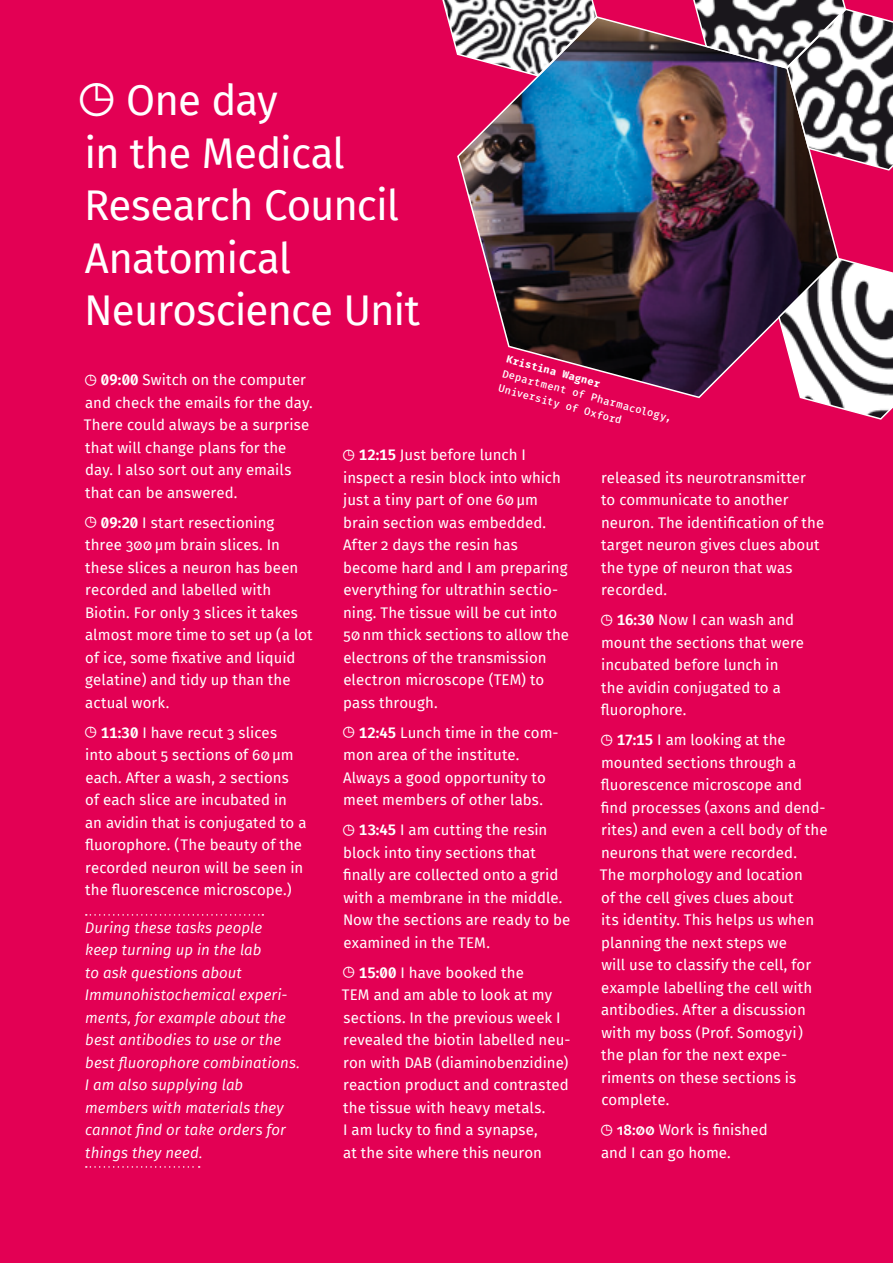
<style>
.page{position:relative;width:893px;height:1263px;background:#e30054}
.page>*{position:absolute;margin:0;border:0;box-sizing:border-box;transform-origin:0 0}
.t1{font:42px/52.5px "Fira Sans";letter-spacing:-.025em;color:#fff}
.t2{font:15px/22.5px "Fira Sans";letter-spacing:.005em;color:#fff}
.t3{font:italic 15px/22.5px "Fira Sans";letter-spacing:.005em;color:#fff}
.t4{font:500 10.5px/15px "Fira Mono";color:#fff}
.t5{font:700 10.5px "Fira Mono";color:#fff}
.s1{font-family:"STIX General";font-size:45px}
.s2{font-family:"STIX General"}
.s3{font-weight:600}
.s4{font-weight:500}
</style>
<div class="page">
<svg style="left:86px;top:914px;width:177px;height:2px"></svg>
<svg style="left:86px;top:1166px;width:114px;height:2px"></svg>
<img style="left:457px;top:16px;width:382px;height:383px">
<svg style="left:777px;top:257px;width:116px;height:163px"></svg>
<svg style="left:683px;top:0;width:210px;height:171px;background:#7f6273"></svg>
<svg style="left:442px;top:0;width:156px;height:77px;background:#9d8193"></svg>
<h1 class="t1" style="left:78px;top:74px;width:344px"><span class="s1">◷</span> One day<br>in the Medical<br>Research Council<br>Anatomical<br>Neuroscience Unit</h1>
<p class="t2" style="left:84px;top:369px;width:230px"><span class="s2">◷</span> <span class="s3">09:00</span> Switch on the computer and check the emails for the day.<br>There could always be a surprise that will change plans for the day. I also sort out any emails that can be answered.</p>
<p class="t2" style="left:85px;top:511px;width:230px"><span class="s2">◷</span> <span class="s3">09:20</span> I start resectioning three 300 µm brain slices. In these slices a neuron has been recorded and labelled with<br>Biotin. For only 3 slices it takes almost more time to set up (a lot of ice, some fixative and liquid gelatine) and tidy up than the actual work.</p>
<p class="t2" style="left:85px;top:721px;width:223px"><span class="s2">◷</span> <span class="s3">11:30</span> I have recut 3 slices into about 5 sections of 60μm each. After a wash, 2 sections<br>of each slice are incubated in an avidin that is conjugated to a fluorophore. (The beauty of the recorded neuron will be seen in the fluorescence microscope.)</p>
<p class="t3" style="left:85px;top:916px;width:217px">During these tasks people<br>keep turning up in the lab<br>to ask questions about<br>Immunohistochemical experi&shy;ments, for example about the best antibodies to use or the best fluorophore combinations.<br>I am also supplying lab members with materials they cannot find or take orders for things they need.</p>
<p class="t5" style="left:509px;top:352px;width:98px;rotate:15deg">Kristina Wagner</p>
<p class="t4" style="left:504px;top:367px;width:177px;rotate:15deg">Department of Pharmacology,<br>University of Oxford</p>
<p class="t2" style="left:343px;top:444px;width:228px"><span class="s2">◷</span> <span class="s3">12:15</span> Just before lunch I inspect a resin block into which just a tiny part of one 60 μm brain section was embedded.<br>After 2 days the resin has become hard and I am preparing everything for ultrathin sectio&shy;ning. The tissue will be cut into<br>50nm thick sections to allow the electrons of the transmission electron microscope (TEM) to pass through.</p>
<p class="t2" style="left:343px;top:721px;width:218px"><span class="s2">◷</span> <span class="s3">12:45</span> Lunch time in the com&shy;mon area of the institute.<br>Always a good opportunity to meet members of other labs.</p>
<p class="t2" style="left:343px;top:819px;width:229px"><span class="s2">◷</span> <span class="s3">13:45</span> I am cutting the resin block into tiny sections that finally are collected onto a grid with a membrane in the middle.<br>Now the sections are ready to be examined in the TEM.</p>
<p class="t2" style="left:342px;top:961px;width:230px"><span class="s2">◷</span> <span class="s3">15:00</span> I have booked the<br>TEM and am able to look at my sections. In the previous week I revealed the biotin labelled neu&shy;ron with DAB (diaminobenzidine) reaction product and contrasted the tissue with heavy metals.<br>I am lucky to find a synapse,<br>at the site where this neuron</p>
<p class="t2" style="left:601px;top:466px;width:225px">released its neurotransmitter<br>to communicate to another neuron. The identification of the target neuron gives clues about the type of neuron that was recorded.</p>
<p class="t2" style="left:600px;top:609px;width:205px"><span class="s2">◷</span> <span class="s3">16:30</span> Now I can wash and mount the sections that were incubated before lunch in the avidin conjugated to a fluorophore.</p>
<p class="t2" style="left:600px;top:729px;width:229px"><span class="s2">◷</span> <span class="s3">17:15</span> I am looking at the mounted sections through a fluorescence microscope and find processes (axons and dend&shy;rites) and even a cell body of the neurons that were recorded.<br>The morphology and location<br>of the cell gives clues about<br>its identity. This helps us when planning the next steps we<br>will use to classify the cell, for example labelling the cell with antibodies. After a discussion with my boss (Prof. Somogyi) the plan for the next expe&shy;riments on these sections is complete.</p>
<p class="t2" style="left:600px;top:1119px;width:169px"><span class="s2">◷</span> <span class="s4">18:00</span> Work is finished and I can go home.</p>
</div>
